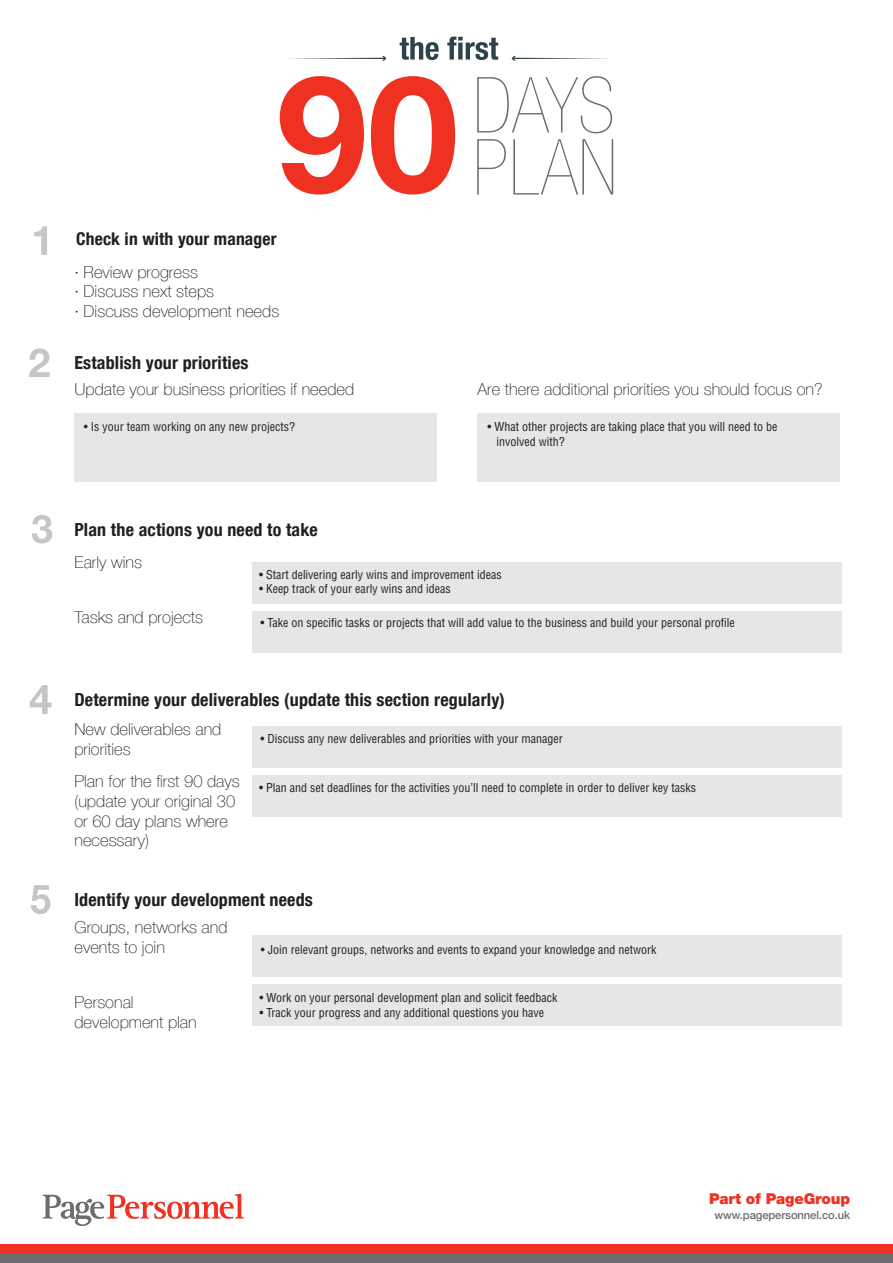
<style>
.page{position:relative;width:893px;height:1263px;background:#fff}
.page>*{position:absolute;margin:0;border:0;box-sizing:border-box;transform-origin:0 0}
.t1{font:700 condensed 18px "Helvetica Neue LT Com";letter-spacing:.01em;color:#231f20}
.t2{font:700 condensed 17.55px "Helvetica Neue LT Com";letter-spacing:.01em;color:#231f20}
.t3{font:100 16.5px/19.8px "Helvetica Neue LT Com";color:#231f20}
.t4{font:900 15px "Helvetica Neue";letter-spacing:-.01em;color:#ef3122}
.t5{font:condensed 12px/14.4px "Helvetica";color:#231f20}
.t6{font:500 11.25px "Helvetica Neue LT Com";letter-spacing:-.01em;color:#6c6d70}
</style>
<div class="page">
<div style="left:0;top:1253px;width:893px;height:10px;background:#6c6d70"></div>
<div style="left:0;top:1244px;width:893px;height:9px;background:#ef3122"></div>
<svg style="left:43px;top:1194px;width:201px;height:32px"></svg>
<svg style="left:29px;top:348px;width:21px;height:29px"></svg>
<svg style="left:32px;top:515px;width:20px;height:28px"></svg>
<svg style="left:30px;top:685px;width:21px;height:29px"></svg>
<svg style="left:34px;top:226px;width:13px;height:29px"></svg>
<svg style="left:31px;top:885px;width:19px;height:29px"></svg>
<svg style="left:280px;top:76px;width:84px;height:119px"></svg>
<svg style="left:371px;top:76px;width:84px;height:119px"></svg>
<svg style="left:477px;top:76px;width:135px;height:57px"></svg>
<svg style="left:477px;top:139px;width:29px;height:56px"></svg>
<svg style="left:513px;top:139px;width:100px;height:56px"></svg>
<svg style="left:400px;top:37px;width:39px;height:23px"></svg>
<svg style="left:447px;top:37px;width:51px;height:23px"></svg>
<svg style="left:511px;top:56px;width:99px;height:5px"></svg>
<svg style="left:288px;top:56px;width:98px;height:5px"></svg>
<div style="left:74px;top:413px;width:363px;height:69px;background:#e5e6e8"></div>
<div style="left:477px;top:413px;width:363px;height:69px;background:#e5e6e8"></div>
<div style="left:252px;top:727px;width:590px;height:41px;background:#e5e6e8"></div>
<div style="left:252px;top:936px;width:590px;height:41px;background:#e5e6e8"></div>
<div style="left:252px;top:562px;width:589px;height:42px;background:#e5e6e8"></div>
<div style="left:252px;top:775px;width:590px;height:41px;background:#e5e6e8"></div>
<div style="left:252px;top:984px;width:590px;height:41px;background:#e5e6e8"></div>
<div style="left:252px;top:611px;width:589px;height:41px;background:#e5e6e8"></div>
<p class="t2" style="left:76px;top:228px;width:202px">Check in with your manager</p>
<p class="t3" style="left:74px;top:262px;width:125px">· Review progress</p>
<p class="t3" style="left:74px;top:281px;width:141px">· Discuss next steps</p>
<p class="t3" style="left:74px;top:301px;width:206px">· Discuss development needs</p>
<p class="t1" style="left:74px;top:352px;width:176px">Establish your priorities</p>
<p class="t3" style="left:74px;top:379px;width:281px">Update your business priorities if needed</p>
<p class="t3" style="left:477px;top:379px;width:347px">Are there additional priorities you should focus on?</p>
<p class="t5" style="left:84px;top:420px;width:213px">• Is your team working on any new projects?</p>
<p class="t5" style="left:497px;top:420px;width:282px;text-indent:-9px">• What other projects are taking place that you will need to be involved with?</p>
<p class="t1" style="left:74px;top:518px;width:245px">Plan the actions you need to take</p>
<p class="t3" style="left:74px;top:552px;width:69px">Early wins</p>
<p class="t3" style="left:74px;top:607px;width:130px">Tasks and projects</p>
<p class="t5" style="left:259px;top:567px;width:244px">• Start delivering early wins and improvement ideas</p>
<p class="t5" style="left:259px;top:582px;width:193px">• Keep track of your early wins and ideas</p>
<p class="t5" style="left:260px;top:615px;width:476px">• Take on specific tasks or projects that will add value to the business and build your personal profile</p>
<p class="t1" style="left:74px;top:689px;width:432px">Determine your deliverables (update this section regularly)</p>
<p class="t3" style="left:74px;top:719px;width:148px">New deliverables and priorities</p>
<p class="t3" style="left:74px;top:771px;width:167px">Plan for the first 90 days (update your original 30 or 60 day plans where necessary)</p>
<p class="t5" style="left:261px;top:732px;width:304px">• Discuss any new deliverables and priorities with your manager</p>
<p class="t5" style="left:259px;top:780px;width:438px">• Plan and set deadlines for the activities you’ll need to complete in order to deliver key tasks</p>
<p class="t1" style="left:74px;top:889px;width:240px">Identify your development needs</p>
<p class="t3" style="left:74px;top:917px;width:155px">Groups, networks and events to join</p>
<p class="t3" style="left:74px;top:992px;width:124px">Personal development plan</p>
<p class="t5" style="left:261px;top:942px;width:397px">• Join relevant groups, networks and events to expand your knowledge and network</p>
<p class="t5" style="left:259px;top:990px;width:299px">• Work on your personal development plan and solicit feedback</p>
<p class="t5" style="left:259px;top:1005px;width:286px">• Track your progress and any additional questions you have</p>
<p class="t4" style="left:709px;top:1189px;width:142px">Part of PageGroup</p>
<p class="t6" style="left:715px;top:1208px;width:137px">www.pagepersonnel.co.uk</p>
</div>
